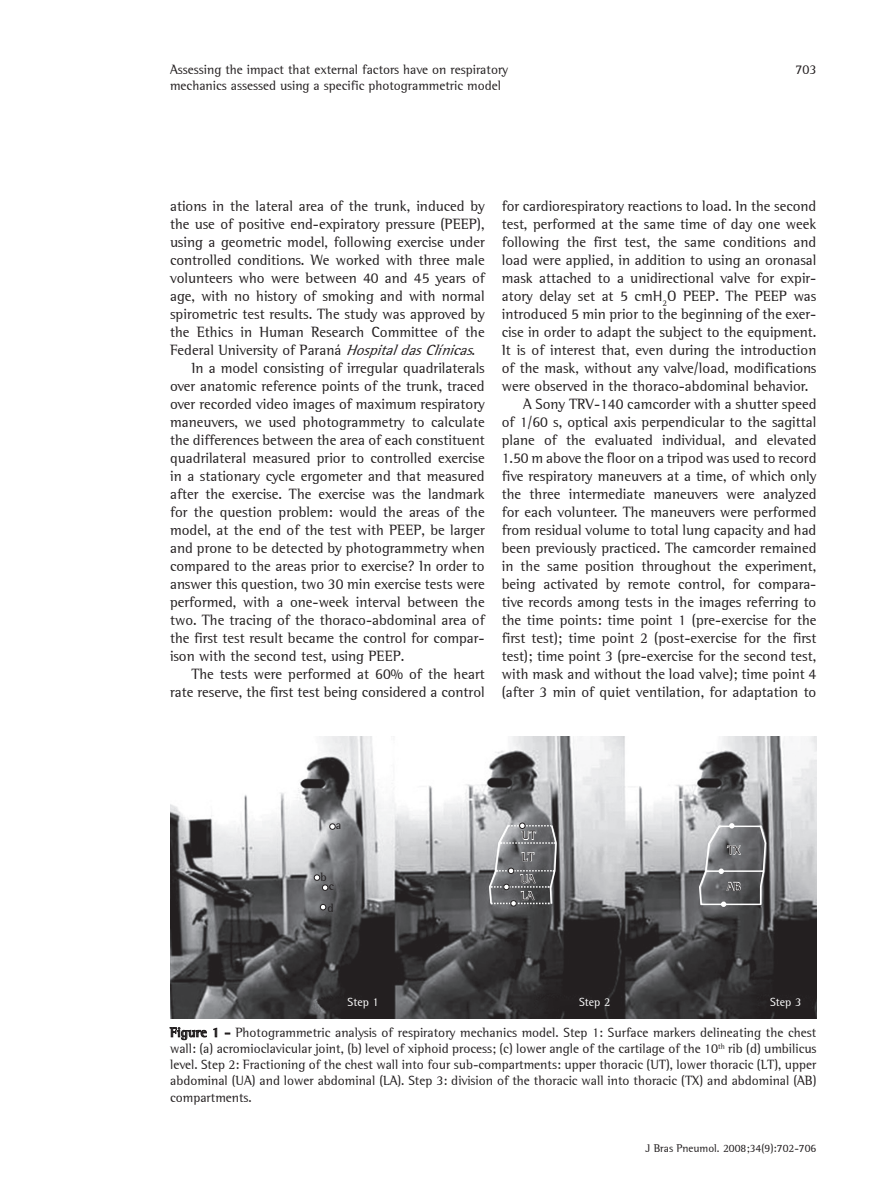
<style>
.page{position:relative;width:893px;height:1191px;background:#fff}
.page>*{position:absolute;margin:0;border:0;box-sizing:border-box;transform-origin:0 0}
.corpo{font:15px/18px "Libre Semi Serif S Si";color:#231f20;text-align:justify}
.legenda___fig-table{font:13.5px/16.2px "Libre Semi Serif S Si";color:#231f20;text-align:justify}
.cabeçalho{font:13.5px/16.2px "Libre Semi Serif S Si";color:#231f20}
.t1{font:12px/21.6px "Libre Semi Serif S Si";color:#231f20}
.t2{font:12px "Libre Semi Serif S Si";color:#fff}
.rodapé{font:11.25px "Libre Semi Serif S Si";color:#231f20}
.s1{font-style:italic}
.s2{font-weight:700}
</style>
<div class="page">
<img style="left:170px;top:736px;width:646px;height:282px">
<div style="left:329px;top:823px;width:7px;height:6px;border:1px solid #231f20;border-radius:50%"></div>
<svg style="left:314px;top:874px;width:14px;height:16px"></svg>
<svg style="left:320px;top:904px;width:6px;height:6px"></svg>
<div style="left:519px;top:822px;width:6px;height:7px;border:1px solid #231f20;border-radius:50%"></div>
<svg style="left:488px;top:823px;width:69px;height:83px;background:#828284"></svg>
<div style="left:508px;top:867px;width:6px;height:7px;border:1px solid #231f20;border-radius:50%"></div>
<svg style="left:698px;top:823px;width:69px;height:84px;background:#808183"></svg>
<svg style="left:170px;top:1027px;width:37px;height:12px"></svg>
<svg style="left:214px;top:1028px;width:3px;height:9px"></svg>
<p class="cabeçalho" style="left:170px;top:61px;width:340px">Assessing the impact that external factors have on respiratory mechanics assessed using a specific photogrammetric model</p>
<p class="cabeçalho" style="left:795px;top:61px;width:23px">703</p>
<p class="corpo" style="left:170px;top:196px;width:316px">ations in the lateral area of the trunk, induced by the use of positive end-expiratory pressure (PEEP), using a geometric model, following exercise under controlled conditions. We worked with three male volunteers who were between 40 and 45 years of age, with no history of smoking and with normal spirometric test results. The study was approved by the Ethics in Human Research Committee of the Federal University of Paraná <span class="s1">HospitaldasClínicas</span>.</p>
<p class="corpo" style="left:170px;top:358px;width:316px;text-indent:21px">In a model consisting of irregular quadrilaterals over anatomic reference points of the trunk, traced over recorded video images of maximum respiratory maneuvers, we used photogrammetry to calculate the differences between the area of each constituent quadrilateral measured prior to controlled exercise in a stationary cycle ergometer and that measured after the exercise. The exercise was the landmark for the question problem: would the areas of the model, at the end of the test with PEEP, be larger and prone to be detected by photogrammetry when compared to the areas prior to exercise? In order to answer this question, two 30 min exercise tests were performed, with a one-week interval between the two. The tracing of the thoraco-abdominal area of the first test result became the control for compar&shy;ison with the second test, using PEEP.</p>
<p class="corpo" style="left:170px;top:664px;width:316px;text-align:right">The tests were performed at 60% of the heart rate reserve, the first test being considered a control</p>
<p class="corpo" style="left:502px;top:196px;width:316px">for cardiorespiratory reactions to load. In the second test, performed at the same time of day one week following the first test, the same conditions and load were applied, in addition to using an oronasal mask attached to a unidirectional valve for expir&shy;atory delay set at 5 cmH<sub>2</sub>O PEEP. The PEEP was introduced 5 min prior to the beginning of the exer&shy;cise in order to adapt the subject to the equipment.<br>It is of interest that, even during the introduction of the mask, without any valve/load, modifications were observed in the thoraco-abdominal behavior.</p>
<p class="corpo" style="left:502px;top:394px;width:316px;text-indent:21px">A Sony TRV-140 camcorder with a shutter speed of 1/60 s, optical axis perpendicular to the sagittal plane of the evaluated individual, and elevated 1.50 m above the floor on a tripod was used to record five respiratory maneuvers at a time, of which only the three intermediate maneuvers were analyzed for each volunteer. The maneuvers were performed from residual volume to total lung capacity and had been previously practiced. The camcorder remained in the same position throughout the experiment, being activated by remote control, for compara&shy;tive records among tests in the images referring to the time points: time point 1 (pre-exercise for the first test); time point 2 (post-exercise for the first test); time point 3 (pre-exercise for the second test, with mask and without the load valve); time point 4 (after 3 min of quiet ventilation, for adaptation to</p>
<p class="t1" style="left:336px;top:814px;width:7px">a</p>
<p class="t1" style="left:320px;top:866px;width:8px">b</p>
<p class="t1" style="left:327px;top:875px;width:8px">c d</p>
<p class="t1" style="left:520px;top:824px;width:17px">UT<br>LT<br>UA</p>
<p class="t1" style="left:521px;top:884px;width:14px">LA</p>
<p class="t1" style="left:727px;top:839px;width:14px">TX</p>
<p class="t1" style="left:727px;top:875px;width:15px">AB</p>
<p class="t2" style="left:348px;top:995px;width:33px">Step 1</p>
<p class="t2" style="left:579px;top:995px;width:33px">Step 2</p>
<p class="t2" style="left:770px;top:995px;width:33px">Step 3</p>
<p class="legenda___fig-table" style="left:170px;top:1024px;width:648px"><span class="s2">Figure 1 -</span> Photogrammetric analysis of respiratory mechanics model. Step 1: Surface markers delineating the chest wall: (a) acromioclavicular joint, (b) level of xiphoid process; (c) lower angle of the cartilage of the 10<sup>th</sup> rib (d) umbilicus level. Step 2: Fractioning of the chest wall into four sub-compartments: upper thoracic (UT), lower thoracic (LT), upper abdominal (UA) and lower abdominal (LA). Step 3: division of the thoracic wall into thoracic (TX) and abdominal (AB) compartments.</p>
<p class="rodapé" style="left:646px;top:1141px;width:172px">J Bras Pneumol. 2008;34(9):702-706</p>
</div>
